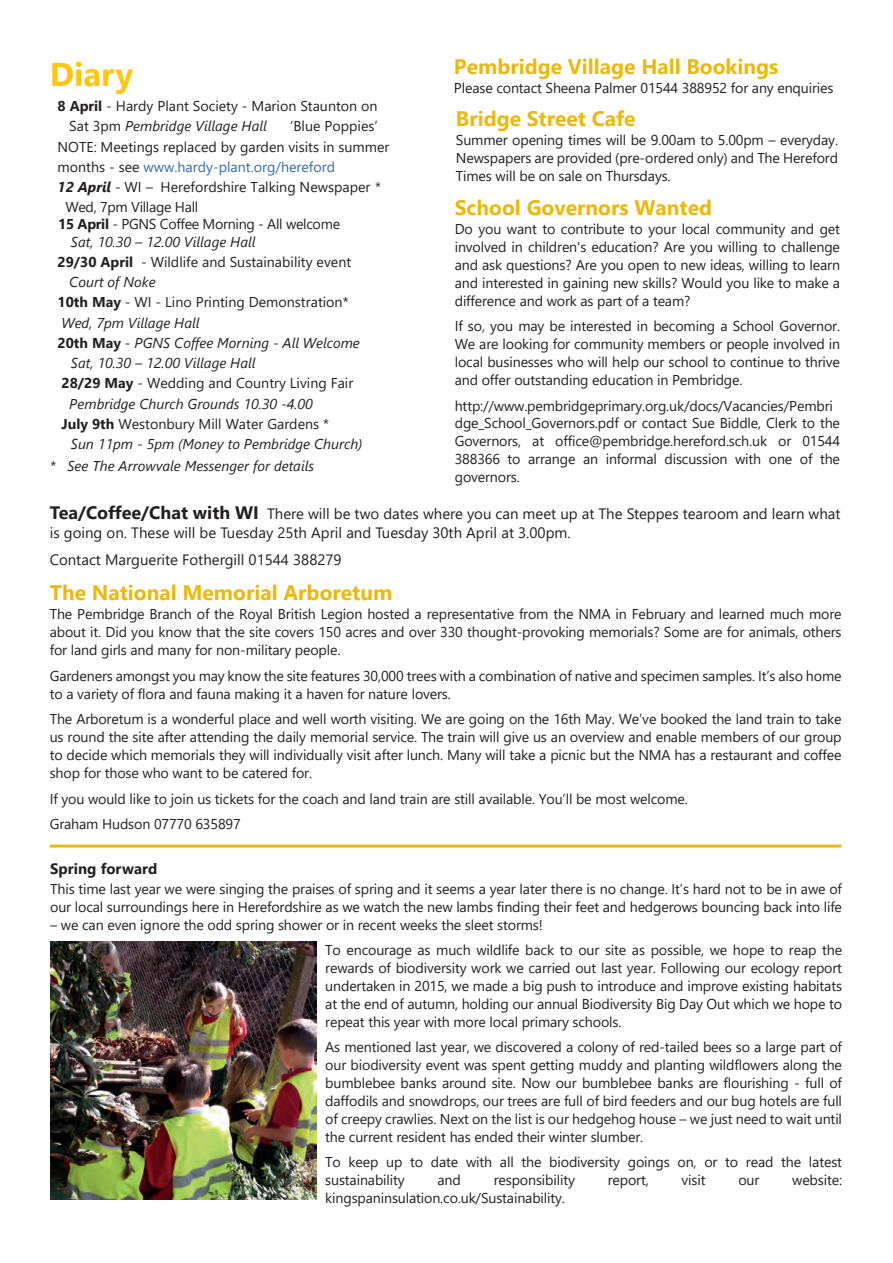
<style>
.page{position:relative;width:893px;height:1263px;background:#fff}
.page>*{position:absolute;margin:0;border:0;box-sizing:border-box;transform-origin:0 0}
.t1{font:700 33px "Segoe UI";color:#fec70c}
.t2{font:700 21px "Segoe UI";color:#ecb90b}
.t3{font:15px/19.2px "Segoe UI";color:#231f20}
.t4{font:700 15px "Segoe UI";color:#231f20}
.t5{font:14.25px/17.9px "Segoe UI";letter-spacing:-.01em;color:#231f20}
.t6{font:italic 14.25px "Segoe UI";color:#231f20}
.t7{font:14.25px "Segoe UI";color:#2d69b3}
.s1{font-weight:700}
.s2{font-style:italic}
.s3{color:#231f20}
.s4{font-weight:700;font-style:italic}
.s5{font-weight:700;font-style:normal}
.s6{font-weight:700;font-size:18px}
</style>
<div class="page">
<hr style="left:50px;top:844px;width:791px;height:3px;background:#ecb90b">
<img style="left:50px;top:942px;width:267px;height:257px">
<h1 class="t1" style="left:50px;top:62px;width:85px">Diary</h1>
<p class="t5" style="left:69px;top:98px;width:310px;line-height:20.1px;text-indent:-12px"><span class="s1">8 April</span> - Hardy Plant Society - Marion Staunton on<br>Sat 3pm <span class="s2">Pembridge Village Hall</span></p>
<p class="t5" style="left:290px;top:119px;width:89px">‘Blue Poppies’</p>
<p class="t5" style="left:58px;top:139px;width:333px">NOTE: Meetings replaced by garden visits in summer</p>
<p class="t7" style="left:58px;top:161px;width:279px"><span class="s3">months - see</span> www.hardy-plant.org/hereford</p>
<p class="t5" style="left:58px;top:179px;width:324px"><span class="s4">12 April</span> <span class="s2">-</span> WI <span class="s2">–</span> Herefordshire Talking Newspaper <span class="s2">*</span></p>
<p class="t5" style="left:65px;top:199px;width:134px">Wed, 7pm Village Hall</p>
<p class="t5" style="left:71px;top:217px;width:271px;line-height:17.4px;text-indent:-13px"><span class="s1">15 April</span> - PGNS Coffee Morning - All welcome<br><span class="s2">Sat, 10.30 – 12.00 Village Hall</span></p>
<p class="t5" style="left:58px;top:254px;width:295px"><span class="s1">29/30 April</span> - Wildlife and Sustainability event</p>
<p class="t6" style="left:69px;top:277px;width:88px">Court of Noke</p>
<p class="t5" style="left:58px;top:295px;width:293px"><span class="s1">10th May</span> - WI - Lino Printing Demonstration*</p>
<p class="t6" style="left:61px;top:317px;width:139px">Wed, 7pm Village Hall</p>
<p class="t6" style="left:58px;top:338px;width:304px"><span class="s5">20th May</span> - PGNS Coffee Morning - All Welcome</p>
<p class="t6" style="left:71px;top:358px;width:186px">Sat, 10.30 – 12.00 Village Hall</p>
<p class="t5" style="left:61px;top:376px;width:293px"><span class="s1">28/29 May</span> - Wedding and Country Living Fair</p>
<p class="t6" style="left:69px;top:398px;width:245px">Pembridge Church Grounds 10.30 -4.00</p>
<p class="t5" style="left:61px;top:416px;width:269px"><span class="s1">July 9th</span> Westonbury Mill Water Gardens *</p>
<p class="t6" style="left:71px;top:438px;width:293px">Sun 11pm - 5pm (Money to Pembridge Church)</p>
<p class="t6" style="left:50px;top:461px;width:266px">* See The Arrowvale Messenger for details</p>
<h2 class="t2" style="left:454px;top:58px;width:326px">Pembridge Village Hall Bookings</h2>
<p class="t5" style="left:454px;top:81px;width:381px">Please contact Sheena Palmer 01544 388952 for any enquiries</p>
<h2 class="t2" style="left:456px;top:110px;width:181px">Bridge Street Cafe</h2>
<p class="t5" style="left:456px;top:133px;width:384px;text-align:justify">Summer opening times will be 9.00am to 5.00pm – everyday.<br>Newspapers are provided (pre-ordered only) and The Hereford Times will be on sale on Thursdays.</p>
<h2 class="t2" style="left:455px;top:199px;width:259px">School Governors Wanted</h2>
<p class="t5" style="left:455px;top:222px;width:387px;text-align:justify">Do you want to contribute to your local community and get involved in children's education? Are you willing to challenge and ask questions? Are you open to new ideas, willing to learn and interested in gaining new skills? Would you like to make a difference and work as part of a team?</p>
<p class="t5" style="left:455px;top:319px;width:387px;text-align:justify">If so, you may be interested in becoming a School Governor.<br>We are looking for community members or people involved in local businesses who will help our school to continue to thrive and offer outstanding education in Pembridge.</p>
<p class="t5" style="left:455px;top:398px;width:387px">http://www.pembridgeprimary.org.uk/docs/Vacancies/Pembri dge_School_Governors.pdf or contact Sue Biddle, Clerk to the Governors, at office@pembridge.hereford.sch.uk or 01544<br>388366 to arrange an informal discussion with one of the governors.</p>
<p class="t3" style="left:50px;top:506px;width:792px"><span class="s6">Tea/Coffee/Chat with WI</span> There will be two dates where you can meet up at The Steppes tearoom and learn what is going on. These will be Tuesday 25th April and Tuesday 30th April at 3.00pm.</p>
<p class="t3" style="left:50px;top:551px;width:293px">Contact Marguerite Fothergill 01544 388279</p>
<h2 class="t2" style="left:50px;top:584px;width:344px">The National Memorial Arboretum</h2>
<p class="t5" style="left:50px;top:607px;width:793px;text-align:justify">The Pembridge Branch of the Royal British Legion hosted a representative from the NMA in February and learned much more about it. Did you know that the site covers 150 acres and over 330 thought-provoking memorials? Some are for animals, others for land girls and many for non-military people.</p>
<p class="t5" style="left:50px;top:668px;width:793px">Gardeners amongst you may know the site features 30,000 trees with a combination of native and specimen samples. It’s also home to a variety of flora and fauna making it a haven for nature lovers.</p>
<p class="t5" style="left:50px;top:712px;width:793px;text-align:justify">The Arboretum is a wonderful place and well worth visiting. We are going on the 16th May. We’ve booked the land train to take us round the site after attending the daily memorial service. The train will give us an overview and enable members of our group to decide which memorials they will individually visit after lunch. Many will take a picnic but the NMA has a restaurant and coffee shop for those who want to be catered for.</p>
<p class="t5" style="left:50px;top:787px;width:640px;line-height:25.8px">If you would like to join us tickets for the coach and land train are still available. You’ll be most welcome.<br>Graham Hudson 07770 635897</p>
<p class="t4" style="left:50px;top:863px;width:109px">Spring forward</p>
<p class="t5" style="left:50px;top:881px;width:793px">This time last year we were singing the praises of spring and it seems a year later there is no change. It’s hard not to be in awe of our local surroundings here in Herefordshire as we watch the new lambs finding their feet and hedgerows bouncing back into life</p>
<p class="t5" style="left:325px;top:913px;width:518px;line-height:25.8px;text-indent:-275px">– we can even ignore the odd spring shower or in recent weeks the sleet storms!<br>To encourage as much wildlife back to our site as possible, we hope to reap the</p>
<p class="t5" style="left:325px;top:961px;width:518px;text-align:justify">rewards of biodiversity work we carried out last year. Following our ecology report undertaken in 2015, we made a big push to introduce and improve existing habitats at the end of autumn, holding our annual Biodiversity Big Day Out which we hope to repeat this year with more local primary schools.</p>
<p class="t5" style="left:325px;top:1040px;width:518px;text-align:justify">As mentioned last year, we discovered a colony of red-tailed bees so a large part of our biodiversity event was spent getting muddy and planting wildflowers along the bumblebee banks around site. Now our bumblebee banks are flourishing - full of daffodils and snowdrops, our trees are full of bird feeders and our bug hotels are full of creepy crawlies. Next on the list is our hedgehog house – we just need to wait until the current resident has ended their winter slumber.</p>
<p class="t5" style="left:325px;top:1155px;width:518px">To keep up to date with all the biodiversity goings on, or to read the latest sustainability</p>
<p class="t5" style="left:438px;top:1172px;width:25px">and</p>
<p class="t5" style="left:494px;top:1172px;width:83px">responsibility</p>
<p class="t5" style="left:608px;top:1172px;width:43px">report,</p>
<p class="t5" style="left:681px;top:1172px;width:26px">visit</p>
<p class="t5" style="left:738px;top:1172px;width:23px">our</p>
<p class="t5" style="left:792px;top:1172px;width:51px">website:</p>
<p class="t5" style="left:325px;top:1190px;width:241px">kingspaninsulation.co.uk/Sustainability.</p>
</div>
